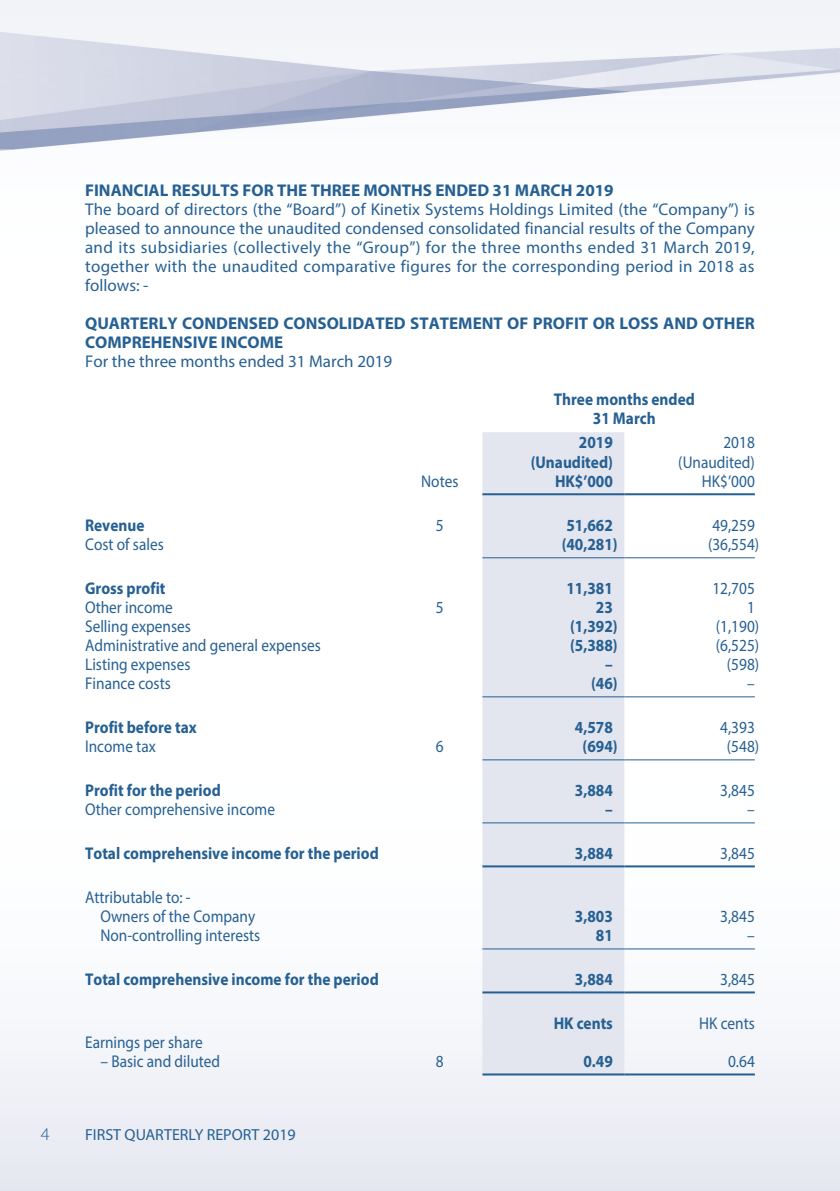
<style>
.page{position:relative;width:840px;height:1191px;background:#fff}
.page>*{position:absolute;margin:0;border:0;box-sizing:border-box;transform-origin:0 0}
.t1{font:300 18px "Myriad Pro";color:#266093}
.t2{font:17px/19px "Myriad Pro";color:#266093;text-align:justify}
.t3{font:17px/19px "Myriad Pro";color:#266093;scale:.9 1}
.t4{font:700 17px/19px "Myriad Pro";color:#266093;text-align:center;scale:.9 1}
.t5{font:700 17px/19px "Myriad Pro";color:#266093}
.t6{font:16px "Myriad Pro";color:#266093}
</style>
<div class="page">
<img style="left:0;top:0;width:839px;height:1191px">
<div style="left:482px;top:432px;width:142px;height:641px;background:#e3e5ef"></div>
<hr style="left:482px;top:493px;width:142px;height:2px;background:#266093">
<hr style="left:624px;top:493px;width:130px;height:2px;background:#266093">
<hr style="left:482px;top:557px;width:142px;height:1px;background:#266093">
<hr style="left:624px;top:557px;width:130px;height:1px;background:#266093">
<hr style="left:482px;top:696px;width:142px;height:1px;background:#266093">
<hr style="left:624px;top:696px;width:130px;height:1px;background:#266093">
<hr style="left:482px;top:759px;width:142px;height:1px;background:#266093">
<hr style="left:624px;top:759px;width:130px;height:1px;background:#266093">
<hr style="left:482px;top:822px;width:142px;height:1px;background:#266093">
<hr style="left:624px;top:822px;width:130px;height:1px;background:#266093">
<hr style="left:482px;top:865px;width:142px;height:2px;background:#266093">
<hr style="left:624px;top:865px;width:130px;height:2px;background:#266093">
<hr style="left:482px;top:948px;width:142px;height:1px;background:#266093">
<hr style="left:624px;top:948px;width:130px;height:1px;background:#266093">
<hr style="left:482px;top:991px;width:142px;height:2px;background:#266093">
<hr style="left:624px;top:991px;width:130px;height:2px;background:#266093">
<hr style="left:482px;top:1073px;width:142px;height:2px;background:#266093">
<hr style="left:624px;top:1073px;width:130px;height:2px;background:#266093">
<p class="t5" style="left:85px;top:180px;width:529px">FINANCIAL RESULTS FOR THE THREE MONTHS ENDED 31 MARCH 2019</p>
<p class="t2" style="left:85px;top:199px;width:671px">The board of directors (the “Board”) of Kinetix Systems Holdings Limited (the “Company”) is pleased to announce the unaudited condensed consolidated financial results of the Company and its subsidiaries (collectively the “Group”) for the three months ended 31 March 2019, together with the unaudited comparative figures for the corresponding period in 2018 as follows: -</p>
<p class="t5" style="left:85px;top:313px;width:670px">QUARTERLY CONDENSED CONSOLIDATED STATEMENT OF PROFIT OR LOSS AND OTHER<br>COMPREHENSIVE INCOME</p>
<p class="t2" style="left:85px;top:351px;width:308px">For the three months ended 31 March 2019</p>
<p class="t4" style="left:553px;top:389px;width:158px">Three months ended<br>31 March</p>
<p class="t4" style="left:578px;top:433px;width:39px">2019</p>
<p class="t3" style="left:723px;top:433px;width:36px">2018</p>
<p class="t4" style="left:530px;top:452px;width:93px">(Unaudited)</p>
<p class="t3" style="left:678px;top:452px;width:86px">(Unaudited)</p>
<p class="t3" style="left:421px;top:471px;width:43px">Notes</p>
<p class="t4" style="left:554px;top:471px;width:66px">HK$’000</p>
<p class="t3" style="left:701px;top:471px;width:60px">HK$’000</p>
<p class="t4" style="left:85px;top:515px;width:67px">Revenue</p>
<p class="t3" style="left:435px;top:515px;width:10px">5</p>
<p class="t4" style="left:566px;top:515px;width:53px">51,662</p>
<p class="t3" style="left:712px;top:515px;width:49px">49,259</p>
<p class="t3" style="left:85px;top:534px;width:89px">Cost of sales</p>
<p class="t4" style="left:561px;top:534px;width:64px">(40,281)</p>
<p class="t3" style="left:707px;top:534px;width:58px">(36,554)</p>
<p class="t4" style="left:85px;top:578px;width:91px">Gross profit</p>
<p class="t4" style="left:566px;top:578px;width:53px">11,381</p>
<p class="t3" style="left:712px;top:578px;width:49px">12,705</p>
<p class="t3" style="left:85px;top:597px;width:99px">Other income</p>
<p class="t3" style="left:435px;top:597px;width:10px">5</p>
<p class="t4" style="left:595px;top:597px;width:20px">23</p>
<p class="t3" style="left:746px;top:597px;width:10px">1</p>
<p class="t3" style="left:85px;top:616px;width:119px">Selling expenses</p>
<p class="t4" style="left:570px;top:616px;width:54px">(1,392)</p>
<p class="t3" style="left:715px;top:616px;width:50px">(1,190)</p>
<p class="t3" style="left:85px;top:635px;width:263px">Administrative and general expenses</p>
<p class="t4" style="left:570px;top:635px;width:54px">(5,388)</p>
<p class="t3" style="left:715px;top:635px;width:50px">(6,525)</p>
<p class="t3" style="left:85px;top:654px;width:118px">Listing expenses</p>
<p class="t4" style="left:605px;top:654px;width:10px">–</p>
<p class="t3" style="left:726px;top:654px;width:37px">(598)</p>
<p class="t3" style="left:85px;top:673px;width:97px">Finance costs</p>
<p class="t4" style="left:590px;top:673px;width:31px">(46)</p>
<p class="t3" style="left:746px;top:673px;width:10px">–</p>
<p class="t4" style="left:85px;top:717px;width:125px">Profit before tax</p>
<p class="t4" style="left:574px;top:717px;width:44px">4,578</p>
<p class="t3" style="left:719px;top:717px;width:40px">4,393</p>
<p class="t3" style="left:85px;top:736px;width:80px">Income tax</p>
<p class="t3" style="left:435px;top:736px;width:10px">6</p>
<p class="t4" style="left:582px;top:736px;width:40px">(694)</p>
<p class="t3" style="left:726px;top:736px;width:37px">(548)</p>
<p class="t4" style="left:85px;top:780px;width:152px">Profit for the period</p>
<p class="t4" style="left:574px;top:780px;width:44px">3,884</p>
<p class="t3" style="left:719px;top:780px;width:40px">3,845</p>
<p class="t3" style="left:85px;top:799px;width:212px">Other comprehensive income</p>
<p class="t4" style="left:605px;top:799px;width:10px">–</p>
<p class="t3" style="left:746px;top:799px;width:10px">–</p>
<p class="t4" style="left:85px;top:843px;width:327px">Total comprehensive income for the period</p>
<p class="t4" style="left:574px;top:843px;width:44px">3,884</p>
<p class="t3" style="left:719px;top:843px;width:40px">3,845</p>
<p class="t3" style="left:100px;top:887px;width:173px;text-indent:-15px">Attributable to: -<br>Owners of the Company</p>
<p class="t4" style="left:574px;top:906px;width:44px">3,803</p>
<p class="t3" style="left:719px;top:906px;width:40px">3,845</p>
<p class="t3" style="left:100px;top:925px;width:179px">Non-controlling interests</p>
<p class="t4" style="left:595px;top:925px;width:20px">81</p>
<p class="t3" style="left:746px;top:925px;width:10px">–</p>
<p class="t4" style="left:85px;top:969px;width:327px">Total comprehensive income for the period</p>
<p class="t4" style="left:574px;top:969px;width:44px">3,884</p>
<p class="t3" style="left:719px;top:969px;width:40px">3,845</p>
<p class="t4" style="left:553px;top:1013px;width:67px">HK cents</p>
<p class="t3" style="left:698px;top:1013px;width:63px">HK cents</p>
<p class="t3" style="left:85px;top:1032px;width:132px">Earnings per share</p>
<p class="t3" style="left:100px;top:1051px;width:134px">– Basic and diluted</p>
<p class="t3" style="left:435px;top:1051px;width:10px">8</p>
<p class="t4" style="left:583px;top:1051px;width:34px">0.49</p>
<p class="t3" style="left:727px;top:1051px;width:31px">0.64</p>
<p class="t1" style="left:41px;top:1122px;width:10px">4</p>
<p class="t6" style="left:85px;top:1124px;width:212px">FIRST QUARTERLY REPORT 2019</p>
</div>
